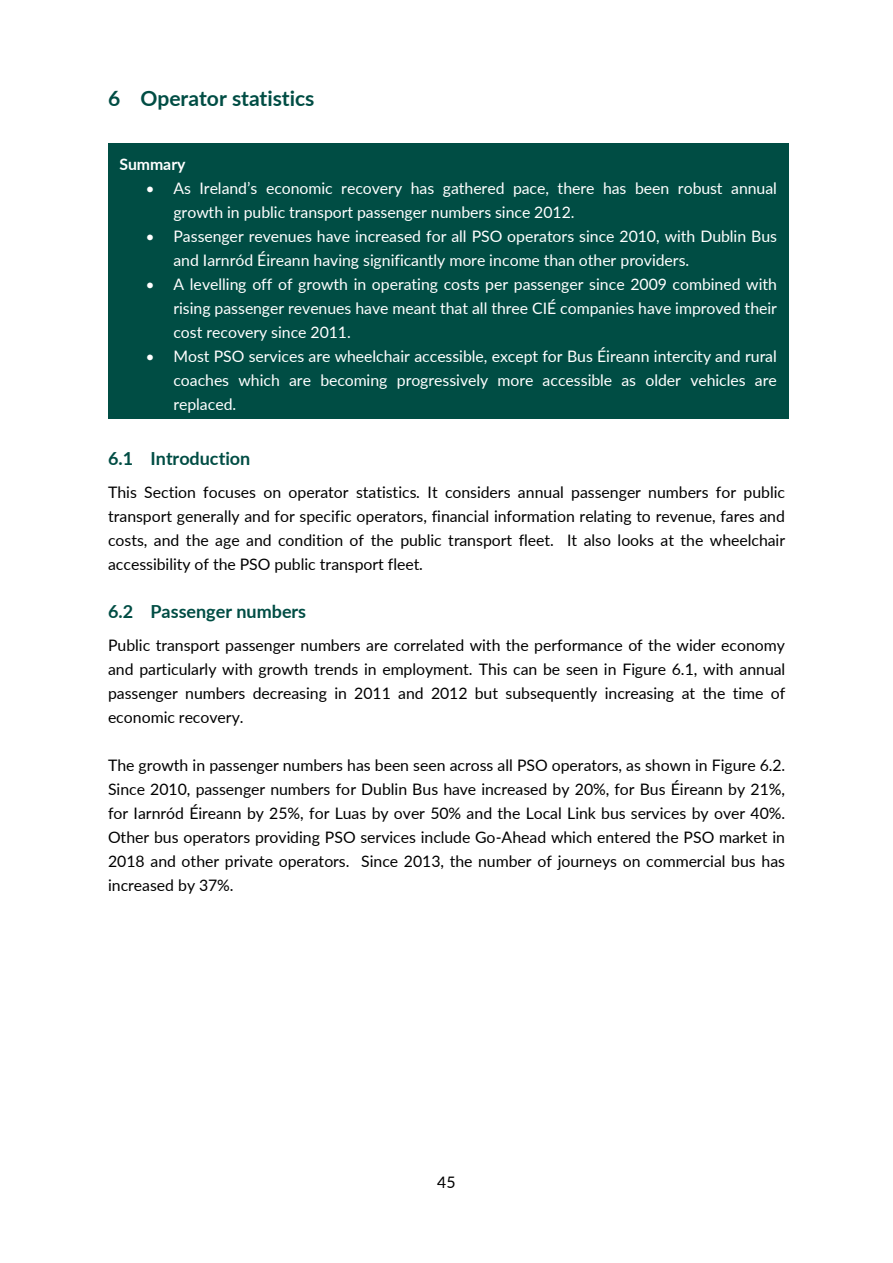
<style>
.page{position:relative;width:893px;height:1263px;background:#fff}
.page>*{position:absolute;margin:0;border:0;box-sizing:border-box;transform-origin:0 0}
.t1{font:700 21px "Lato";color:#004d44}
.t2{font:700 18px "Lato";color:#004d44}
.t3{font:15.9px/24px "Lato";color:#000;text-align:justify}
.t4{font:15.9px/24px "Lato";color:#fff}
.t5{font:700 15.9px "Lato";color:#fff}
</style>
<div class="page">
<div style="left:108px;top:143px;width:680px;height:276px;background:#004d44"></div>
<h1 class="t1" style="left:108px;top:85px;width:208px">6 Operator statistics</h1>
<p class="t5" style="left:119px;top:154px;width:68px">Summary</p>
<p class="t4" style="left:173px;top:175px;width:605px;text-indent:-27px">• As Ireland’s economic recovery has gathered pace, there has been robust annual growth in public transport passenger numbers since 2012.</p>
<p class="t4" style="left:173px;top:223px;width:605px;text-indent:-27px">• Passenger revenues have increased for all PSO operators since 2010, with Dublin Bus and Iarnród Éireann having significantly more income than other providers.</p>
<p class="t4" style="left:173px;top:271px;width:605px;text-align:justify;text-indent:-27px">• A levelling off of growth in operating costs per passenger since 2009 combined with rising passenger revenues have meant that all three CIÉ companies have improved their cost recovery since 2011.</p>
<p class="t4" style="left:173px;top:343px;width:605px;text-align:justify;text-indent:-27px">• Most PSO services are wheelchair accessible, except for Bus Éireann intercity and rural coaches which are becoming progressively more accessible as older vehicles are replaced.</p>
<p class="t2" style="left:108px;top:447px;width:144px">6.1 Introduction</p>
<p class="t3" style="left:108px;top:479px;width:679px">This Section focuses on operator statistics. It considers annual passenger numbers for public transport generally and for specific operators, financial information relating to revenue, fares and costs, and the age and condition of the public transport fleet. It also looks at the wheelchair accessibility of the PSO public transport fleet.</p>
<p class="t2" style="left:108px;top:600px;width:200px">6.2 Passenger numbers</p>
<p class="t3" style="left:108px;top:633px;width:679px">Public transport passenger numbers are correlated with the performance of the wider economy and particularly with growth trends in employment. This can be seen in Figure 6.1, with annual passenger numbers decreasing in 2011 and 2012 but subsequently increasing at the time of economic recovery.</p>
<p class="t3" style="left:108px;top:753px;width:679px">The growth in passenger numbers has been seen across all PSO operators, as shown in Figure 6.2.<br>Since 2010, passenger numbers for Dublin Bus have increased by 20%, for Bus Éireann by 21%, for Iarnród Éireann by 25%, for Luas by over 50% and the Local Link bus services by over 40%.<br>Other bus operators providing PSO services include Go-Ahead which entered the PSO market in 2018 and other private operators. Since 2013, the number of journeys on commercial bus has increased by 37%.</p>
<p class="t3" style="left:437px;top:1169px;width:20px">45</p>
</div>
